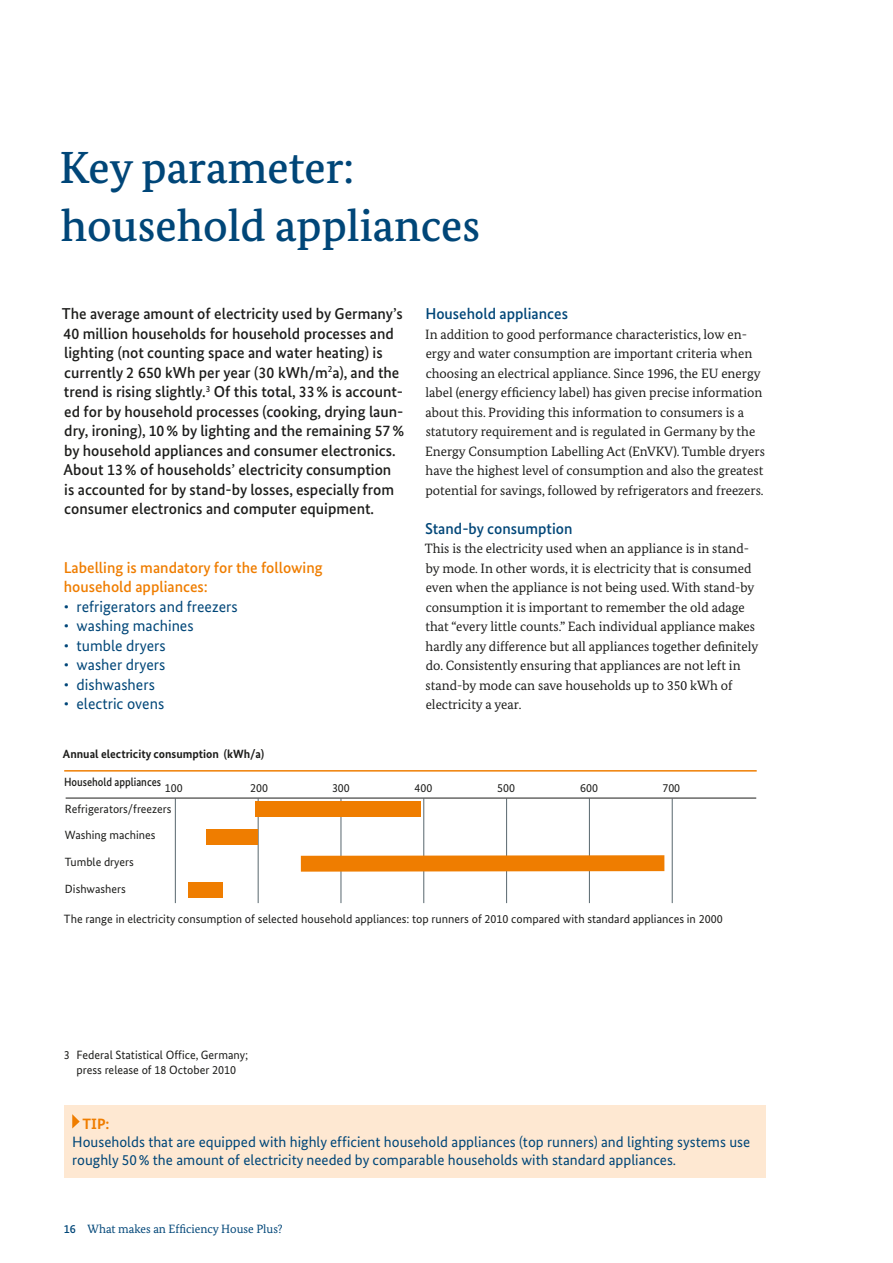
<style>
.page{position:relative;width:893px;height:1263px;background:#fff}
.page>*{position:absolute;margin:0;border:0;box-sizing:border-box;transform-origin:0 0}
.t1{font:500 45px/58.5px "Bundes Serif";color:#004678}
.t2{font:500 15.75px/19.5px "Bundes Sans";color:#1d1d1b}
.t3{font:15.75px "Bundes Sans";color:#004678}
.t4{font:500 15.75px/19.5px "Bundes Sans";color:#ef7d00}
.t5{font:500 15.75px "Bundes Sans";color:#004678}
.t6{font:15px/18px "Bundes Sans";color:#004678}
.t7{font:700 15px "Bundes Sans";color:#ef7d00}
.t8{font:13.5px/19.5px "Bundes Serif";color:#1d1d1b}
.t9{font:12px/15px "Bundes Sans";color:#1d1d1b;text-align:center}
.t10{font:12px "Bundes Serif";color:#004678}
.t11{font:11.85px "Bundes Sans";color:#1d1d1b}
.t12{font:700 11.85px "Bundes Sans";color:#1d1d1b}
.t13{font:500 11.85px "Bundes Sans";color:#1d1d1b;scale:.9 1}
.s1{font-family:"Bundes Sans";font-weight:500}
</style>
<div class="page">
<div style="left:64px;top:1106px;width:701px;height:72px;background:#fee8d2"></div>
<svg style="left:72px;top:1114px;width:8px;height:14px"></svg>
<hr style="left:175px;top:799px;width:1px;height:104px;background:#58676e">
<hr style="left:258px;top:799px;width:1px;height:104px;background:#58676e">
<hr style="left:341px;top:799px;width:1px;height:104px;background:#58676e">
<hr style="left:423px;top:799px;width:1px;height:104px;background:#58676e">
<hr style="left:506px;top:799px;width:1px;height:104px;background:#58676e">
<hr style="left:589px;top:799px;width:1px;height:104px;background:#58676e">
<hr style="left:672px;top:799px;width:1px;height:104px;background:#58676e">
<div style="left:255px;top:801px;width:166px;height:16px;background:#ef7d00"></div>
<div style="left:188px;top:882px;width:35px;height:16px;background:#ef7d00"></div>
<div style="left:206px;top:828px;width:52px;height:16px;background:#ef7d00"></div>
<svg style="left:301px;top:855px;width:363px;height:17px;background:#ef8510"></svg>
<hr style="left:66px;top:798px;width:690px;height:1px;background:#1d1d1b">
<hr style="left:64px;top:770px;width:693px;height:1px;background:#ef7d00">
<h1 class="t1" style="left:60px;top:137px;width:422px">Key parameter: household appliances</h1>
<p class="t2" style="left:62px;top:304px;width:344px">The average amount of electricity used by Germany’s 40 million households for household processes and lighting (not counting space and water heating) is currently 2 650 kWh per year (30 kWh/m<sup>2</sup>a), and the trend is rising slightly.<sup>3</sup> Of this total, 33% is account&shy;ed for by household processes (cooking, drying laun&shy;dry, ironing), 10% by lighting and the remaining 57% by household appliances and consumer electronics.<br>About 13% of households’ electricity consumption<br>is accounted for by stand-by losses, especially from consumer electronics and computer equipment.</p>
<p class="t5" style="left:425px;top:304px;width:144px">Household appliances</p>
<p class="t8" style="left:425px;top:324px;width:341px">In addition to good performance characteristics, low en&shy;ergy and water consumption are important criteria when choosing an electrical appliance. Since 1996, the EU energy label (energy efficiency label) has given precise information about this. Providing this information to consumers is a statutory requirement and is regulated in Germany by the Energy Consumption Labelling Act (EnVKV). Tumble dryers have the highest level of consumption and also the greatest potential for savings, followed by refrigerators and freezers.</p>
<p class="t5" style="left:425px;top:519px;width:149px">Stand-by consumption</p>
<p class="t8" style="left:425px;top:539px;width:335px">This is the electricity used when an appliance is in stand&shy;by mode. In other words, it is electricity that is consumed even when the appliance is not being used. With stand-by consumption it is important to remember the old adage that “every little counts.” Each individual appliance makes hardly any difference but all appliances together definitely do. Consistently ensuring that appliances are not left in stand-by mode can save households up to 350 kWh of electricity a year.</p>
<p class="t4" style="left:64px;top:557px;width:260px">Labelling is mandatory for the following household appliances:</p>
<p class="t3" style="left:64px;top:597px;width:175px">• refrigerators and freezers</p>
<p class="t3" style="left:64px;top:616px;width:131px">• washing machines</p>
<p class="t3" style="left:64px;top:636px;width:103px">• tumble dryers</p>
<p class="t3" style="left:64px;top:655px;width:103px">• washer dryers</p>
<p class="t3" style="left:64px;top:675px;width:93px">• dishwashers</p>
<p class="t3" style="left:64px;top:694px;width:102px">• electric ovens</p>
<p class="t12" style="left:63px;top:747px;width:203px">Annual electricity consumption (kWh/a)</p>
<p class="t13" style="left:64px;top:774px;width:109px">Household appliances</p>
<p class="t11" style="left:65px;top:801px;width:108px">Refrigerators/freezers</p>
<p class="t11" style="left:65px;top:828px;width:92px">Washing machines</p>
<p class="t11" style="left:65px;top:855px;width:70px">Tumble dryers</p>
<p class="t11" style="left:65px;top:882px;width:62px">Dishwashers</p>
<p class="t11" style="left:165px;top:781px;width:19px">100</p>
<p class="t11" style="left:250px;top:780px;width:19px">200</p>
<p class="t11" style="left:332px;top:781px;width:19px">300</p>
<p class="t11" style="left:415px;top:780px;width:19px">400</p>
<p class="t11" style="left:497px;top:780px;width:19px">500</p>
<p class="t11" style="left:580px;top:781px;width:19px">600</p>
<p class="t11" style="left:662px;top:780px;width:19px">700</p>
<p class="t9" style="left:64px;top:911px;width:660px">The range in electricity consumption of selected household appliances: top runners of 2010 compared with standard appliances in 2000</p>
<p class="t9" style="left:64px;top:1047px;width:186px">3 Federal Statistical Office, Germany; press release of 18 October 2010</p>
<p class="t7" style="left:82px;top:1114px;width:29px">TIP:</p>
<p class="t6" style="left:72px;top:1132px;width:679px">Households that are equipped with highly efficient household appliances (top runners) and lighting systems use roughly 50% the amount of electricity needed by comparable households with standard appliances.</p>
<p class="t10" style="left:64px;top:1222px;width:220px"><span class="s1">16</span> What makes an Efficiency House Plus?</p>
</div>
